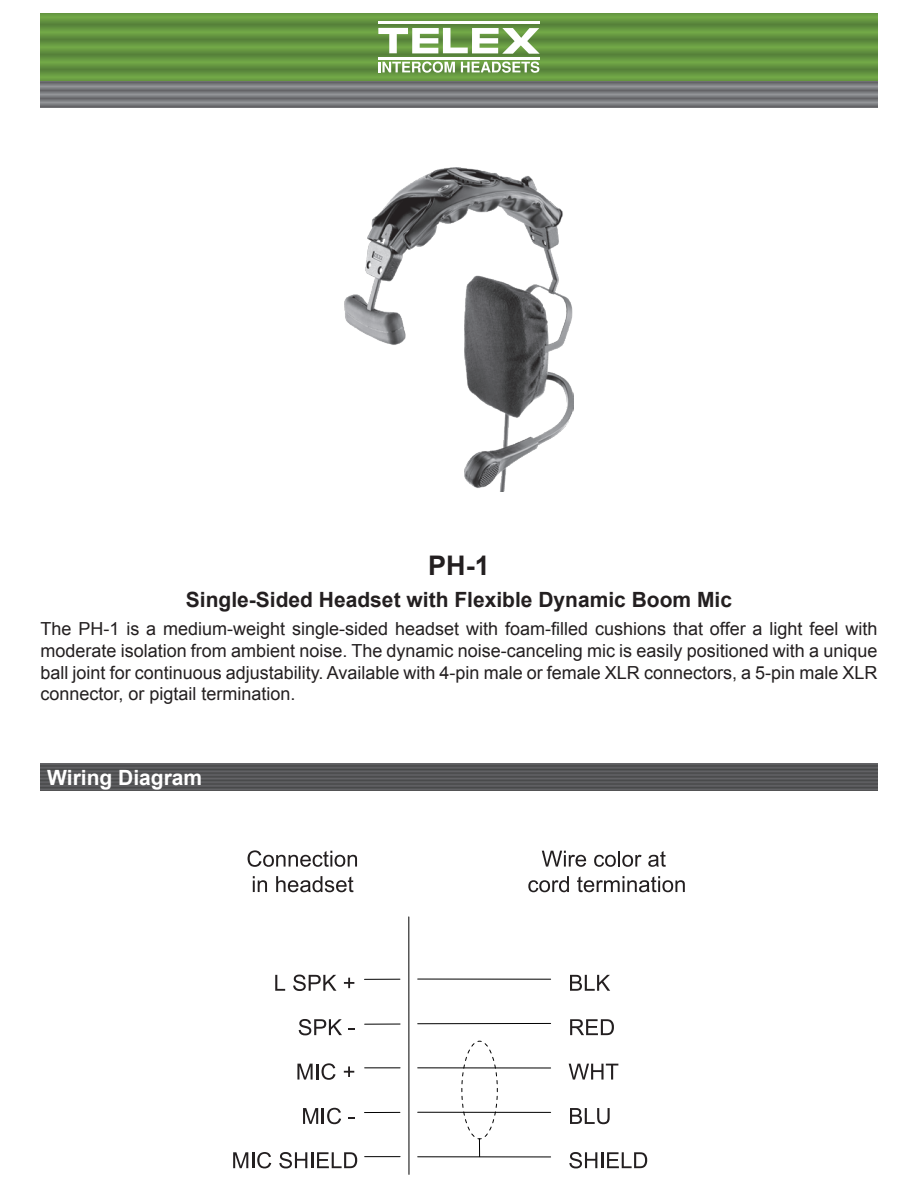
<style>
.page{position:relative;width:918px;height:1188px;background:#fff}
.page>*{position:absolute;margin:0;border:0;box-sizing:border-box;transform-origin:0 0}
.Product_Name{font:700 27px "Arial";color:#231f20}
.Product_Subcategory{font:700 21px "Arial";color:#231f20}
.t1{font:700 21px "Arial";color:#fff}
.Description{font:18px/21.6px "Arial";color:#231f20;text-align:justify}
</style>
<div class="page">
<img style="left:344px;top:168px;width:230px;height:324px">
<hr style="left:418px;top:1112px;width:133px;height:1px;background:#000">
<hr style="left:418px;top:1068px;width:133px;height:1px;background:#000">
<svg style="left:275px;top:975px;width:10px;height:16px"></svg>
<svg style="left:293px;top:975px;width:43px;height:16px"></svg>
<svg style="left:344px;top:978px;width:10px;height:10px"></svg>
<svg style="left:297px;top:1063px;width:39px;height:17px"></svg>
<svg style="left:344px;top:1066px;width:10px;height:11px"></svg>
<svg style="left:303px;top:1108px;width:38px;height:16px"></svg>
<svg style="left:349px;top:1117px;width:6px;height:2px"></svg>
<hr style="left:418px;top:1023px;width:133px;height:1px;background:#000">
<hr style="left:418px;top:979px;width:133px;height:1px;background:#000">
<svg style="left:299px;top:1019px;width:43px;height:16px"></svg>
<svg style="left:349px;top:1028px;width:6px;height:2px"></svg>
<hr style="left:418px;top:1157px;width:133px;height:1px;background:#000">
<svg style="left:233px;top:1152px;width:38px;height:16px"></svg>
<svg style="left:279px;top:1152px;width:78px;height:16px"></svg>
<svg style="left:570px;top:975px;width:40px;height:16px"></svg>
<svg style="left:569px;top:1064px;width:49px;height:16px"></svg>
<svg style="left:570px;top:1108px;width:40px;height:16px"></svg>
<svg style="left:570px;top:1019px;width:44px;height:16px"></svg>
<svg style="left:569px;top:1152px;width:78px;height:16px"></svg>
<svg style="left:542px;top:851px;width:44px;height:16px"></svg>
<svg style="left:594px;top:851px;width:48px;height:16px"></svg>
<svg style="left:648px;top:851px;width:18px;height:16px"></svg>
<svg style="left:528px;top:876px;width:41px;height:16px"></svg>
<svg style="left:577px;top:876px;width:108px;height:16px"></svg>
<svg style="left:461px;top:1041px;width:37px;height:116px"></svg>
<svg style="left:248px;top:850px;width:109px;height:17px"></svg>
<svg style="left:253px;top:876px;width:14px;height:16px"></svg>
<svg style="left:276px;top:876px;width:78px;height:16px"></svg>
<hr style="left:365px;top:1156px;width:35px;height:1px;background:#000">
<hr style="left:364px;top:1112px;width:36px;height:1px;background:#000">
<hr style="left:365px;top:1068px;width:35px;height:1px;background:#000">
<hr style="left:365px;top:1024px;width:35px;height:1px;background:#000">
<hr style="left:364px;top:979px;width:36px;height:1px;background:#000">
<hr style="left:409px;top:917px;width:1px;height:257px;background:#000">
<svg style="left:40px;top:764px;width:838px;height:27px;background:#555557"></svg>
<div style="left:40px;top:81px;width:837px;height:27px;background:linear-gradient(to right,#7b7d80,#7b7c7f)"></div>
<svg style="left:40px;top:14px;width:837px;height:67px;background:#659541"></svg>
<hr style="left:378px;top:22px;width:161px;height:2px;background:#fff">
<hr style="left:378px;top:57px;width:161px;height:3px;background:#fff">
<svg style="left:461px;top:62px;width:78px;height:11px"></svg>
<svg style="left:378px;top:28px;width:162px;height:26px"></svg>
<svg style="left:378px;top:62px;width:77px;height:11px"></svg>
<p class="Product_Name" style="left:428px;top:548px;width:63px">PH-1</p>
<p class="Product_Subcategory" style="left:186px;top:586px;width:548px">Single-Sided Headset with Flexible Dynamic Boom Mic</p>
<p class="Description" style="left:40px;top:618px;width:838px">The PH-1 is a medium-weight single-sided headset with foam-filled cushions that offer a light feel with moderate isolation from ambient noise. The dynamic noise-canceling mic is easily positioned with a unique ball joint for continuous adjustability. Available with 4-pin male or female XLR connectors, a 5-pin male XLR connector, or pigtail termination.</p>
<p class="t1" style="left:47px;top:764px;width:157px">Wiring Diagram</p>
</div>
